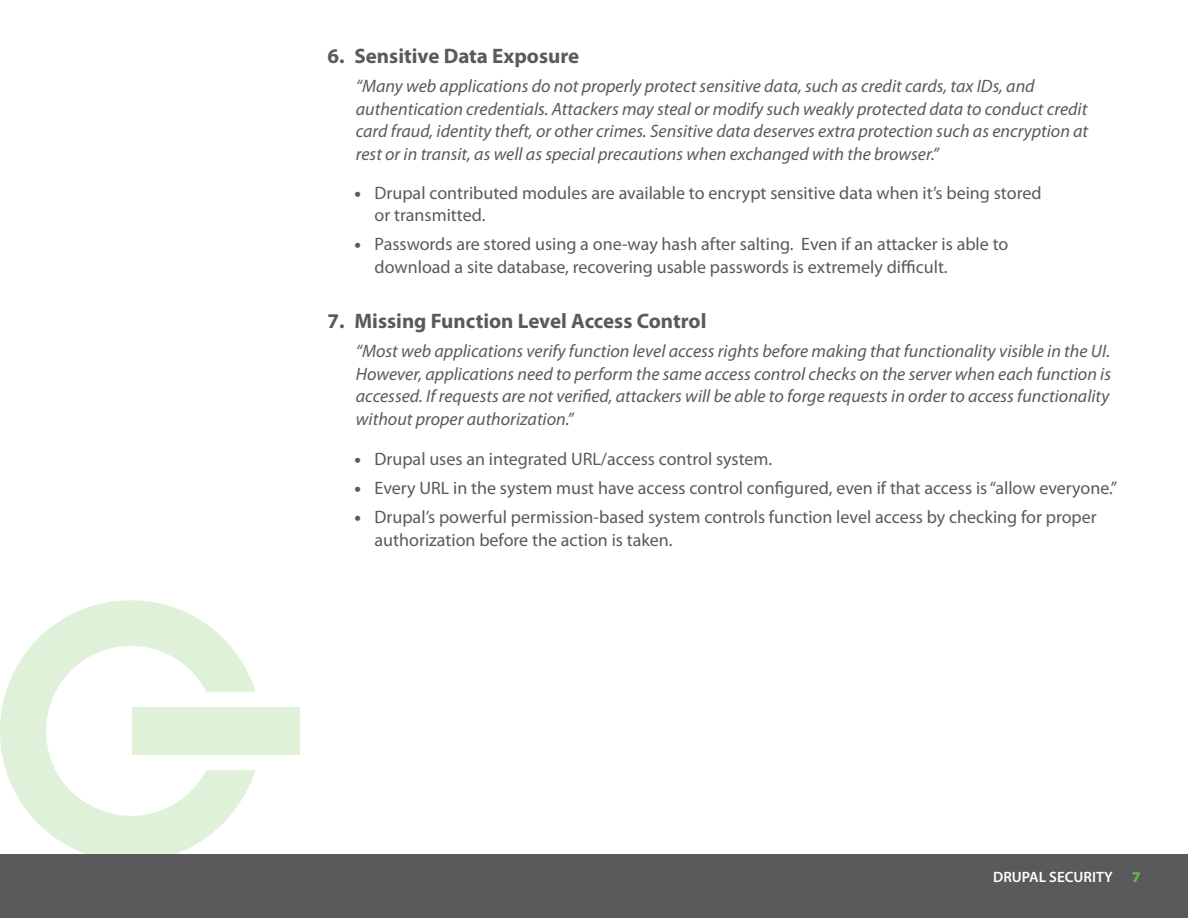
<style>
.page{position:relative;width:1188px;height:918px;background:#fff}
.page>*{position:absolute;margin:0;border:0;box-sizing:border-box;transform-origin:0 0}
.t1{font:700 21px "Myriad Pro";color:#5a5a5d}
.t2{font:italic 18px/22.5px "Myriad Pro";color:#5a5a5d}
.t3{font:18px/22.5px "Myriad Pro";color:#5a5a5d}
.t4{font:600 15px "Myriad Pro";color:#fff}
.t5{font:900 15px "Myriad Pro";color:#63b846}
.s1{font-weight:900}
</style>
<div class="page">
<svg style="left:0;top:600px;width:256px;height:254px"></svg>
<div style="left:132px;top:707px;width:167px;height:48px;background:#e0f1da"></div>
<div style="left:0;top:854px;width:1188px;height:64px;background:#5a5a5d"></div>
<p class="t1" style="left:327px;top:44px;width:253px">6. Sensitive Data Exposure</p>
<p class="t2" style="left:356px;top:75px;width:734px">“Many web applications do not properly protect sensitive data, such as credit cards, tax IDs, and authentication credentials. Attackers may steal or modify such weakly protected data to conduct credit card fraud, identity theft, or other crimes. Sensitive data deserves extra protection such as encryption at rest or in transit, as well as special precautions when exchanged with the browser.”</p>
<p class="t3" style="left:375px;top:182px;width:668px;text-indent:-20px"><span class="s1">•</span> Drupal contributed modules are available to encrypt sensitive data when it’s being stored or transmitted.</p>
<p class="t3" style="left:375px;top:233px;width:635px;text-indent:-20px"><span class="s1">•</span> Passwords are stored using a one-way hash after salting. Even if an attacker is able to download a site database, recovering usable passwords is extremely difficult.</p>
<p class="t1" style="left:327px;top:309px;width:381px">7. Missing Function Level Access Control</p>
<p class="t2" style="left:356px;top:340px;width:757px;text-align:justify">“Most web applications verify function level access rights before making that functionality visible in the UI.<br>However, applications need to perform the same access control checks on the server when each function is accessed. If requests are not verified, attackers will be able to forge requests in order to access functionality without proper authorization.”</p>
<p class="t3" style="left:354px;top:448px;width:419px"><span class="s1">•</span> Drupal uses an integrated URL/access control system.</p>
<p class="t3" style="left:354px;top:477px;width:764px"><span class="s1">•</span> Every URL in the system must have access control configured, even if that access is “allow everyone.”</p>
<p class="t3" style="left:375px;top:506px;width:724px;text-indent:-20px"><span class="s1">•</span> Drupal’s powerful permission-based system controls function level access by checking for proper authorization before the action is taken.</p>
<p class="t4" style="left:993px;top:869px;width:121px">DRUPAL SECURITY</p>
<p class="t5" style="left:1132px;top:868px;width:10px">7</p>
</div>
